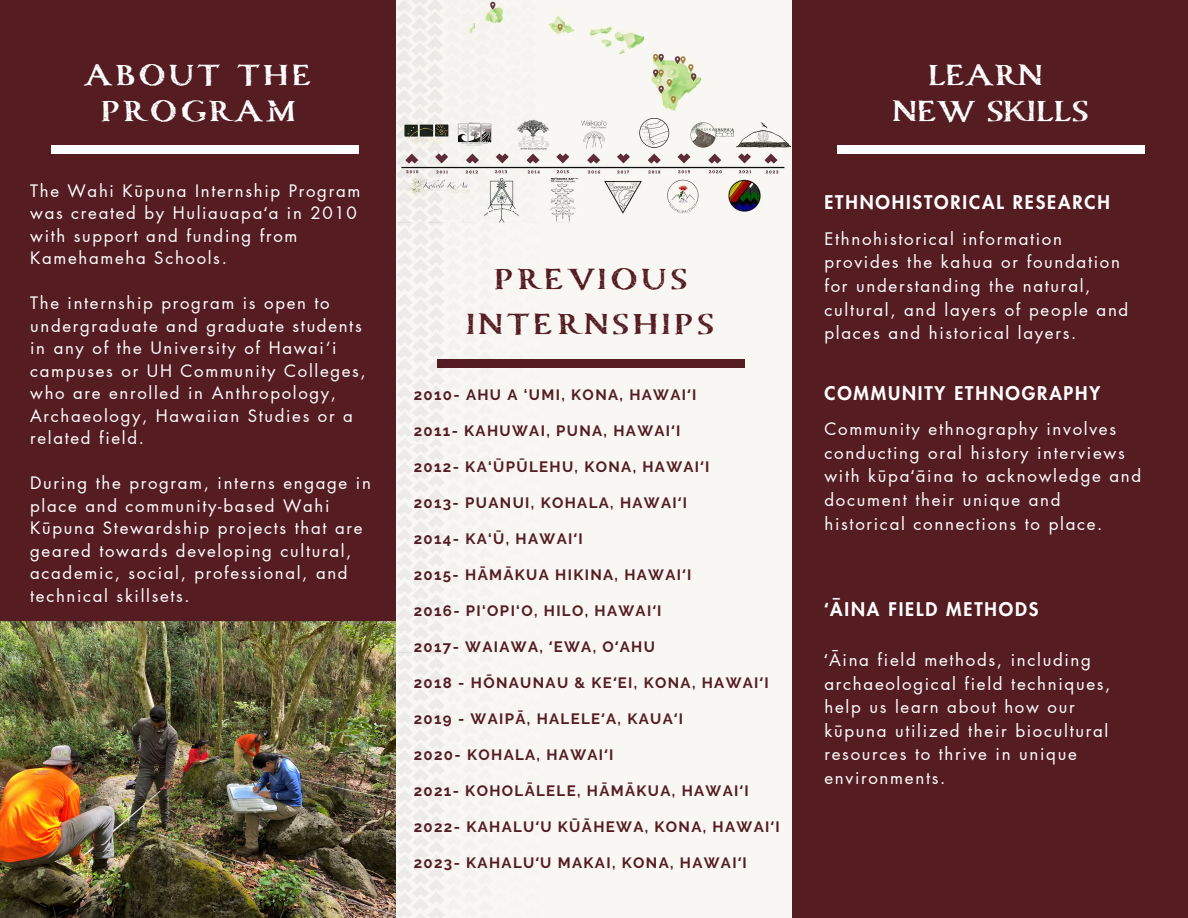
<style>
.page{position:relative;width:1188px;height:918px;background:#551d22}
.page>*{position:absolute;margin:0;border:0;box-sizing:border-box;transform-origin:0 0}
.t1{font:700 36px/36px "Carta Marina";letter-spacing:.07em;color:#fff;text-align:center}
.t2{font:700 36px/45px "Carta Marina";letter-spacing:.09em;color:#551d22;text-align:center}
.t3{font:700 36px "Carta Marina";color:#fff}
.t4{font:800 18.45px "Futura LT Pro";letter-spacing:.1em;color:#fff}
.t5{font:16.95px/23.7px "Futura LT Pro";letter-spacing:.1em;color:#fff}
.t6{font:16.8px/22.5px "Futura LT Pro";letter-spacing:.1em;color:#fff}
.t7{font:700 15px "Raleway";letter-spacing:.09em;color:#551d22}
.s1{font-family:"Noto Sans"}
.s2{font-family:"Noto Sans";font-weight:700}
</style>
<div class="page">
<div style="left:51px;top:145px;width:307px;height:9px;background:#fff"></div>
<div style="left:837px;top:145px;width:307px;height:9px;background:#fff"></div>
<div style="left:396px;top:0;width:396px;height:918px;background:#f8f7f3"></div>
<img style="left:396px;top:0;width:396px;height:223px">
<img style="left:0;top:621px;width:396px;height:297px">
<div style="left:437px;top:359px;width:307px;height:9px;background:#551d22"></div>
<p class="t1" style="left:84px;top:58px;width:229px">ABOUT THE<br>PROGRAM</p>
<p class="t6" style="left:30px;top:180px;width:332px">The Wahi Kūpuna Internship Program was created by Huliauapa<span class="s1">ʻ</span>a in 2010 with support and funding from<br>Kamehameha Schools.</p>
<p class="t6" style="left:30px;top:292px;width:337px">The internship program is open to undergraduate and graduate students in any of the University of Hawai‘i campuses or UH Community Colleges, who are enrolled in Anthropology,<br>Archaeology, Hawaiian Studies or a related field.</p>
<p class="t6" style="left:30px;top:472px;width:342px">During the program, interns engage in place and community-based Wahi Kūpuna Stewardship projects that are geared towards developing cultural, academic, social, professional, and technical skillsets.</p>
<p class="t2" style="left:467px;top:257px;width:249px">PREVIOUS<br>INTERNSHIPS</p>
<p class="t7" style="left:414px;top:386px;width:284px">2010- AHU A ‘UMI, KONA, HAWAI<span class="s1">ʻ</span>I</p>
<p class="t7" style="left:414px;top:422px;width:268px">2011- KAHUWAI, PUNA, HAWAI<span class="s1">ʻ</span>I</p>
<p class="t7" style="left:414px;top:458px;width:297px">2012- KA‘ŪPŪLEHU, KONA, HAWAI<span class="s1">ʻ</span>I</p>
<p class="t7" style="left:414px;top:494px;width:275px">2013- PUANUI, KOHALA, HAWAI<span class="s1">ʻ</span>I</p>
<p class="t7" style="left:414px;top:530px;width:170px">2014- KA‘Ū, HAWAI<span class="s1">ʻ</span>I</p>
<p class="t7" style="left:414px;top:566px;width:279px">2015- HĀMĀKUA HIKINA, HAWAI<span class="s1">ʻ</span>I</p>
<p class="t7" style="left:414px;top:602px;width:249px">2016- PI‘OPI‘O, HILO, HAWAI<span class="s1">ʻ</span>I</p>
<p class="t7" style="left:414px;top:638px;width:243px">2017- WAIAWA, <span class="s1">ʻ</span>EWA, O<span class="s1">ʻ</span>AHU</p>
<p class="t7" style="left:414px;top:674px;width:357px">2018 - HŌNAUNAU &amp; KE<span class="s1">ʻ</span>EI, KONA, HAWAI<span class="s1">ʻ</span>I</p>
<p class="t7" style="left:414px;top:710px;width:271px">2019 - WAIPĀ, HALELE<span class="s1">ʻ</span>A, KAUA<span class="s1">ʻ</span>I</p>
<p class="t7" style="left:414px;top:746px;width:201px">2020- KOHALA, HAWAI<span class="s1">ʻ</span>I</p>
<p class="t7" style="left:414px;top:782px;width:336px">2021- KOHOLĀLELE, HĀMĀKUA, HAWAI<span class="s1">ʻ</span>I</p>
<p class="t7" style="left:414px;top:818px;width:367px">2022- KAHALU<span class="s1">ʻ</span>U KŪĀHEWA, KONA, HAWAI<span class="s1">ʻ</span>I</p>
<p class="t7" style="left:414px;top:854px;width:335px">2023- KAHALU<span class="s1">ʻ</span>U MAKAI, KONA, HAWAI<span class="s1">ʻ</span>I</p>
<p class="t1" style="left:928px;top:58px;width:116px">LEARN</p>
<p class="t3" style="left:893px;top:94px;width:197px">NEW SKILLS</p>
<p class="t4" style="left:824px;top:194px;width:287px">ETHNOHISTORICAL RESEARCH</p>
<p class="t5" style="left:824px;top:227px;width:305px">Ethnohistorical information provides the kahua or foundation for understanding the natural, cultural, and layers of people and places and historical layers.</p>
<p class="t4" style="left:824px;top:384px;width:277px">COMMUNITY ETHNOGRAPHY</p>
<p class="t5" style="left:824px;top:418px;width:318px">Community ethnography involves conducting oral history interviews with kūpa<span class="s1">ʻ</span>āina to acknowledge and document their unique and historical connections to place.</p>
<p class="t4" style="left:824px;top:601px;width:216px"><span class="s2">ʻ</span>ĀINA FIELD METHODS</p>
<p class="t5" style="left:824px;top:649px;width:288px"><span class="s1">ʻ</span>Āina field methods, including archaeological field techniques, help us learn about how our kūpuna utilized their biocultural resources to thrive in unique environments.</p>
</div>
